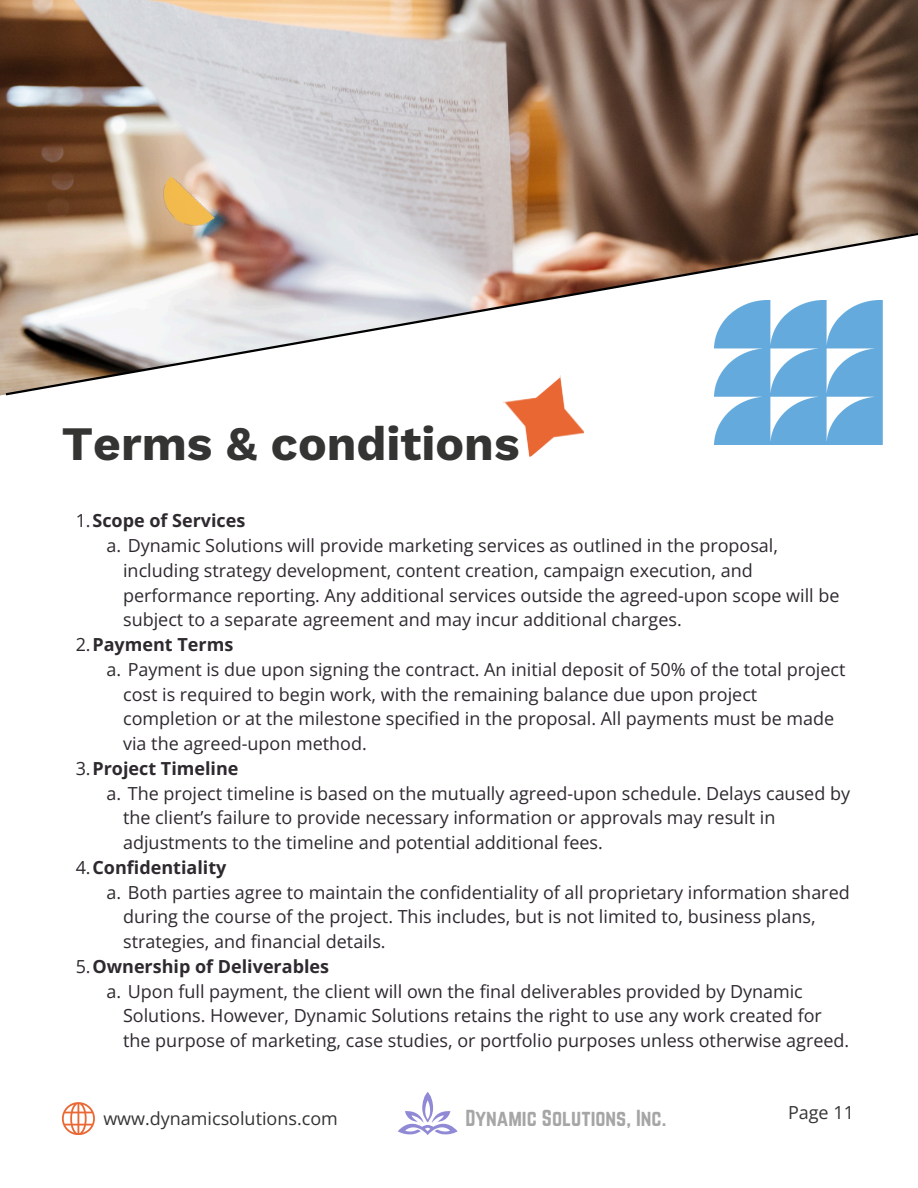
<style>
.page{position:relative;width:918px;height:1188px;background:#fff}
.page>*{position:absolute;margin:0;border:0;box-sizing:border-box;transform-origin:0 0}
.t1{font:700 48px "Work Sans";color:#343433}
.t2{font:20.25px "Norwester";color:#a6a6a6}
.t3{font:18px/24.8px "Open Sans";color:#2e292f}
.t4{font:700 18px "Open Sans";color:#2e292f}
.t5{font:18px "Open Sans";color:#343433}
.s1{font-weight:400}
</style>
<div class="page">
<img style="left:0;top:0;width:918px;height:161px">
<svg style="left:0;top:161px;width:918px;height:235px;background:#a28a7a"></svg>
<img style="left:3px;top:228px;width:915px;height:168px">
<img style="left:503px;top:375px;width:81px;height:82px">
<img style="left:152px;top:176px;width:69px;height:60px">
<img style="left:714px;top:301px;width:169px;height:144px">
<svg style="left:62px;top:1102px;width:33px;height:33px"></svg>
<svg style="left:398px;top:1092px;width:59px;height:43px"></svg>
<p class="t1" style="left:62px;top:416px;width:459px">Terms &amp; conditions</p>
<p class="t4" style="left:76px;top:508px;width:171px"><span class="s1">1.</span>Scope of Services</p>
<p class="t3" style="left:123px;top:533px;width:718px;text-indent:-17px">a. Dynamic Solutions will provide marketing services as outlined in the proposal, including strategy development, content creation, campaign execution, and performance reporting. Any additional services outside the agreed-upon scope will be subject to a separate agreement and may incur additional charges.</p>
<p class="t4" style="left:76px;top:632px;width:159px"><span class="s1">2.</span>Payment Terms</p>
<p class="t3" style="left:123px;top:656px;width:724px;text-indent:-17px">a. Payment is due upon signing the contract. An initial deposit of 50% of the total project cost is required to begin work, with the remaining balance due upon project completion or at the milestone specified in the proposal. All payments must be made via the agreed-upon method.</p>
<p class="t4" style="left:76px;top:756px;width:164px"><span class="s1">3.</span>Project Timeline</p>
<h1 class="t3" style="left:123px;top:780px;width:728px;text-indent:-17px">a. The project timeline is based on the mutually agreed-upon schedule. Delays caused by the client’s failure to provide necessary information or approvals may result in adjustments to the timeline and potential additional fees.</h1>
<p class="t4" style="left:76px;top:855px;width:152px"><span class="s1">4.</span>Confidentiality</p>
<p class="t3" style="left:123px;top:879px;width:728px;text-indent:-17px">a. Both parties agree to maintain the confidentiality of all proprietary information shared during the course of the project. This includes, but is not limited to, business plans, strategies, and financial details.</p>
<p class="t4" style="left:76px;top:954px;width:255px"><span class="s1">5.</span>Ownership of Deliverables</p>
<p class="t3" style="left:123px;top:978px;width:728px;text-indent:-17px">a. Upon full payment, the client will own the final deliverables provided by Dynamic<br>Solutions. However, Dynamic Solutions retains the right to use any work created for the purpose of marketing, case studies, or portfolio purposes unless otherwise agreed.</p>
<p class="t5" style="left:103px;top:1106px;width:236px">www.dynamicsolutions.com</p>
<p class="t5" style="left:788px;top:1100px;width:67px">Page 11</p>
<p class="t2" style="left:465px;top:1105px;width:203px">Dynamic Solutions, Inc.</p>
</div>
